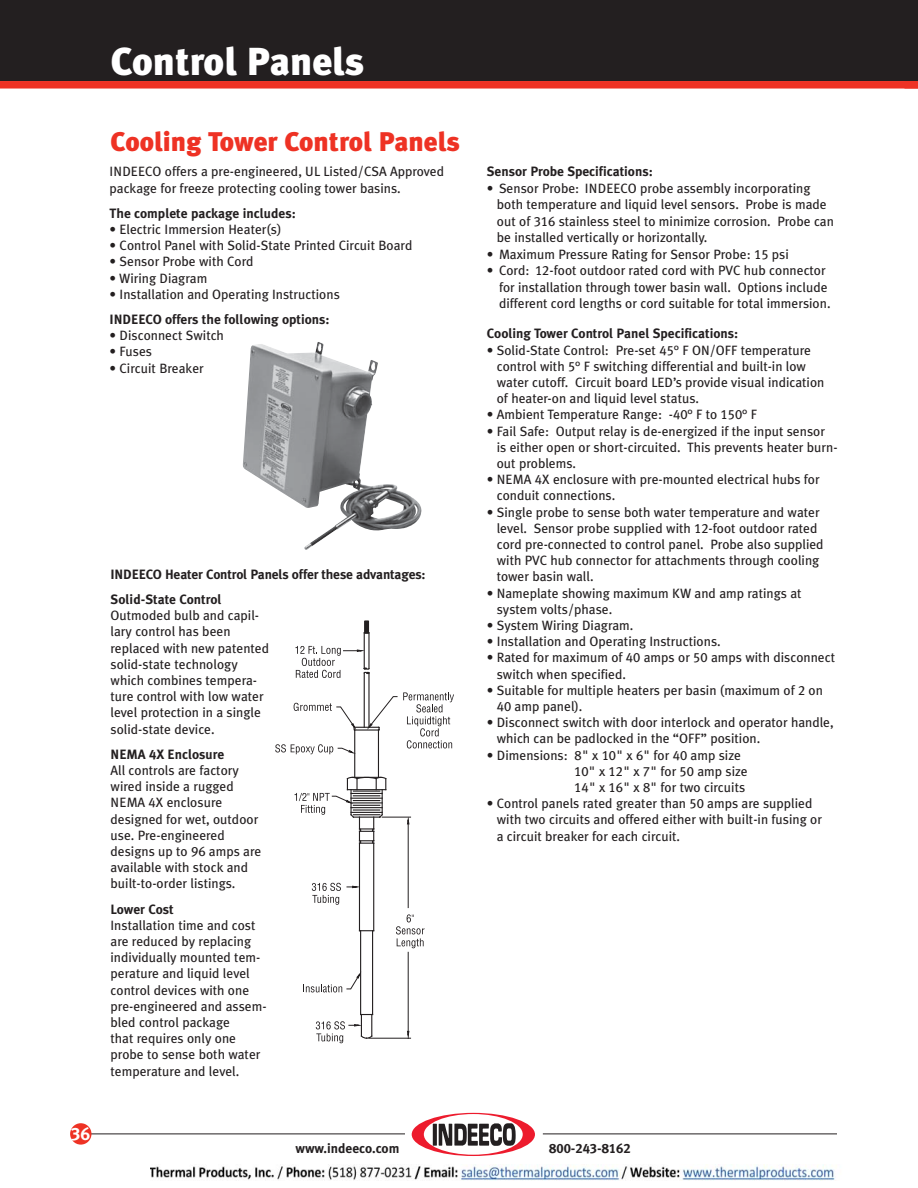
<style>
.page{position:relative;width:918px;height:1188px;background:#fff}
.page>*{position:absolute;margin:0;border:0;box-sizing:border-box;transform-origin:0 0}
.t1{font:900 39px "Meta Plus Lining";color:#fff}
.t2{font:900 27px "Meta Plus Lining";color:#ee3224}
.t3{font:700 18px "Meta Plus Lining";color:#fff}
.t4{font:13.5px/16.2px "Meta Plus Lining";color:#231f20}
.t5{font:700 13.5px/25.2px "Meta Plus Lining";color:#231f20}
</style>
<div class="page">
<div style="left:0;top:0;width:918px;height:81px;background:#231f20"></div>
<div style="left:0;top:81px;width:918px;height:8px;background:#ee3224"></div>
<svg style="left:412px;top:1113px;width:123px;height:43px"></svg>
<hr style="left:543px;top:1134px;width:294px;height:1px;background:#231f20">
<hr style="left:85px;top:1134px;width:320px;height:1px;background:#231f20">
<div style="left:70px;top:1123px;width:21px;height:22px;background:#ee3224;border-radius:50%"></div>
<img style="left:243px;top:342px;width:178px;height:208px">
<hr style="left:359px;top:843px;width:1px;height:88px;background:#231f20">
<hr style="left:373px;top:843px;width:1px;height:88px;background:#231f20">
<hr style="left:360px;top:931px;width:1px;height:84px;background:#231f20">
<hr style="left:372px;top:931px;width:1px;height:84px;background:#231f20">
<svg style="left:360px;top:930px;width:13px;height:1px"></svg>
<hr style="left:354px;top:730px;width:1px;height:47px;background:#231f20">
<hr style="left:378px;top:730px;width:1px;height:47px;background:#231f20">
<hr style="left:368px;top:633px;width:2px;height:36px;background:#231f20">
<hr style="left:364px;top:633px;width:1px;height:36px;background:#231f20">
<svg style="left:364px;top:621px;width:5px;height:12px"></svg>
<hr style="left:364px;top:673px;width:1px;height:54px;background:#231f20">
<hr style="left:368px;top:673px;width:2px;height:54px;background:#231f20">
<hr style="left:369px;top:1038px;width:42px;height:1px;background:#231f20">
<hr style="left:408px;top:821px;width:1px;height:87px;background:#231f20">
<hr style="left:408px;top:952px;width:1px;height:82px;background:#231f20">
<svg style="left:406px;top:1030px;width:4px;height:9px"></svg>
<svg style="left:347px;top:885px;width:14px;height:4px"></svg>
<svg style="left:295px;top:646px;width:75px;height:32px"></svg>
<svg style="left:275px;top:692px;width:179px;height:63px"></svg>
<svg style="left:294px;top:776px;width:117px;height:68px"></svg>
<svg style="left:312px;top:883px;width:29px;height:22px"></svg>
<svg style="left:316px;top:1014px;width:57px;height:29px"></svg>
<svg style="left:303px;top:969px;width:59px;height:23px"></svg>
<svg style="left:396px;top:914px;width:29px;height:34px"></svg>
<img style="left:150px;top:1164px;width:685px;height:16px">
<h1 class="t1" style="left:111px;top:39px;width:255px">Control Panels</h1>
<h3 class="t3" style="left:71px;top:1126px;width:21px">36</h3>
<h2 class="t2" style="left:111px;top:126px;width:351px">Cooling Tower Control Panels</h2>
<p class="t4" style="left:110px;top:164px;width:336px">INDEECO offers a pre-engineered, UL Listed/CSA Approved package for freeze protecting cooling tower basins.</p>
<p class="t5" style="left:110px;top:201px;width:188px">The complete package includes:</p>
<p class="t4" style="left:110px;top:222px;width:174px">• Electric Immersion Heater(s)</p>
<p class="t4" style="left:110px;top:238px;width:304px">• Control Panel with Solid-State Printed Circuit Board</p>
<p class="t4" style="left:110px;top:254px;width:146px">• Sensor Probe with Cord</p>
<p class="t4" style="left:110px;top:271px;width:99px">• Wiring Diagram</p>
<p class="t4" style="left:110px;top:287px;width:232px">• Installation and Operating Instructions</p>
<p class="t5" style="left:110px;top:307px;width:222px">INDEECO offers the following options:</p>
<p class="t4" style="left:110px;top:328px;width:116px">• Disconnect Switch</p>
<p class="t4" style="left:110px;top:344px;width:44px">• Fuses</p>
<p class="t4" style="left:110px;top:361px;width:96px">• Circuit Breaker</p>
<p class="t5" style="left:111px;top:562px;width:317px">INDEECO Heater Control Panels offer these advantages:<br>Solid-State Control</p>
<p class="t4" style="left:111px;top:608px;width:160px">Outmoded bulb and capil&shy;lary control has been replaced with new patented solid-state technology which combines tempera&shy;ture control with low water level protection in a single solid-state device.</p>
<p class="t5" style="left:111px;top:742px;width:115px">NEMA 4X Enclosure</p>
<p class="t4" style="left:111px;top:763px;width:152px">All controls are factory wired inside a rugged<br>NEMA 4X enclosure designed for wet, outdoor use. Pre-engineered designs up to 96 amps are available with stock and built-to-order listings.</p>
<p class="t5" style="left:111px;top:897px;width:65px">Lower Cost</p>
<p class="t4" style="left:111px;top:918px;width:158px">Installation time and cost are reduced by replacing individually mounted tem&shy;perature and liquid level control devices with one pre-engineered and assem&shy;bled control package<br>that requires only one probe to sense both water temperature and level.</p>
<p class="t5" style="left:487px;top:160px;width:168px">Sensor Probe Specifications:</p>
<p class="t4" style="left:497px;top:181px;width:339px;text-indent:-10px">• Sensor Probe: INDEECO probe assembly incorporating both temperature and liquid level sensors. Probe is made out of 316 stainless steel to minimize corrosion. Probe can be installed vertically or horizontally.</p>
<p class="t4" style="left:487px;top:247px;width:304px">• Maximum Pressure Rating for Sensor Probe: 15 psi</p>
<p class="t4" style="left:499px;top:263px;width:333px;text-indent:-12px">• Cord: 12-foot outdoor rated cord with PVC hub connector for installation through tower basin wall. Options include different cord lengths or cord suitable for total immersion.</p>
<p class="t5" style="left:487px;top:322px;width:253px">Cooling Tower Control Panel Specifications:</p>
<p class="t4" style="left:497px;top:343px;width:329px;text-indent:-10px">• Solid-State Control: Pre-set 45° F ON/OFF temperature control with 5° F switching differential and built-in low water cutoff. Circuit board LED’s provide visual indication of heater-on and liquid level status.</p>
<p class="t4" style="left:487px;top:407px;width:272px">• Ambient Temperature Range: -40° F to 150° F</p>
<p class="t4" style="left:497px;top:424px;width:342px;text-indent:-10px">• Fail Safe: Output relay is de-energized if the input sensor is either open or short-circuited. This prevents heater burn&shy;out problems.</p>
<p class="t4" style="left:497px;top:472px;width:324px;text-indent:-10px">• NEMA 4X enclosure with pre-mounted electrical hubs for conduit connections.</p>
<p class="t4" style="left:497px;top:505px;width:328px;text-indent:-10px">• Single probe to sense both water temperature and water level. Sensor probe supplied with 12-foot outdoor rated cord pre-connected to control panel. Probe also supplied with PVC hub connector for attachments through cooling tower basin wall.</p>
<p class="t4" style="left:497px;top:586px;width:306px;text-indent:-10px">• Nameplate showing maximum KW and amp ratings at system volts/phase.</p>
<p class="t4" style="left:487px;top:618px;width:148px">• System Wiring Diagram.</p>
<p class="t4" style="left:487px;top:634px;width:235px">• Installation and Operating Instructions.</p>
<p class="t4" style="left:497px;top:650px;width:340px;text-indent:-10px">• Rated for maximum of 40 amps or 50 amps with disconnect switch when specified.</p>
<p class="t4" style="left:497px;top:683px;width:328px;text-indent:-10px">• Suitable for multiple heaters per basin (maximum of 2 on<br>40 amp panel).</p>
<p class="t4" style="left:497px;top:715px;width:339px;text-indent:-10px">• Disconnect switch with door interlock and operator handle, which can be padlocked in the “OFF” position.</p>
<p class="t4" style="left:574px;top:748px;width:175px;text-indent:-87px">• Dimensions: 8" x 10" x 6" for 40 amp size<br>10" x 12" x 7" for 50 amp size<br>14" x 16" x 8" for two circuits</p>
<p class="t4" style="left:497px;top:796px;width:327px;text-indent:-10px">• Control panels rated greater than 50 amps are supplied with two circuits and offered either with built-in fusing or a circuit breaker for each circuit.</p>
<p class="t5" style="left:295px;top:1137px;width:106px">www.indeeco.com</p>
<p class="t5" style="left:549px;top:1137px;width:83px">800-243-8162</p>
</div>
